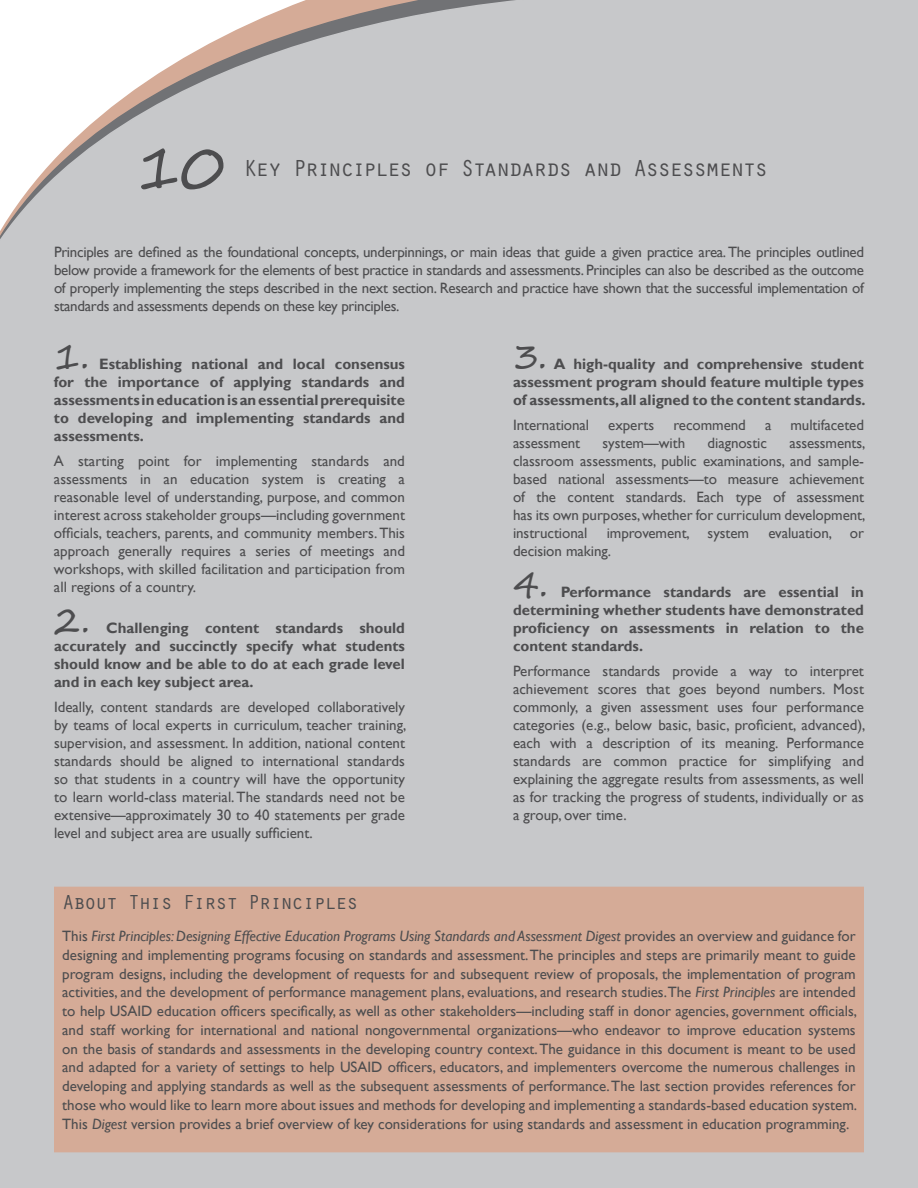
<style>
.page{position:relative;width:918px;height:1188px;background:#fff}
.page>*{position:absolute;margin:0;border:0;box-sizing:border-box;transform-origin:0 0}
.t1{font:60px "Segoe Print";color:#4d4d4f}
.t2{font:36px "Segoe Print";color:#4d4d4f}
.t3{font:24px "Orator Std";letter-spacing:-.095em;color:#4d4d4f}
.t4{font:21px "Orator Std";letter-spacing:-.08em;color:#4d4d4f}
.t5{font:15px/18px "Gill Sans";letter-spacing:-.005em;color:#4d4d4f;text-align:justify}
.t6{font:700 15px/18px "Gill Sans";color:#4d4d4f;text-align:justify}
.s1{font-style:italic}
</style>
<div class="page">
<div style="left:0;top:378px;width:918px;height:699px;background:#c7c8ca"></div>
<svg style="left:0;top:0;width:918px;height:378px;background:#cacacb"></svg>
<div style="left:682px;top:0;width:236px;height:73px;background:#c7c8ca"></div>
<div style="left:0;top:935px;width:918px;height:253px;background:#c7c8ca"></div>
<div style="left:55px;top:887px;width:808px;height:265px;background:#d5ab97"></div>
<h1 class="t1" style="left:137px;top:114px;width:89px">10</h1>
<h3 class="t3" style="left:243px;top:150px;width:527px">Key Principles of Standards and Assessments</h3>
<p class="t5" style="left:54px;top:243px;width:812px">Principles are defined as the foundational concepts, underpinnings, or main ideas that guide a given practice area. The principles outlined below provide a framework for the elements of best practice in standards and assessments. Principles can also be described as the outcome of properly implementing the steps described in the next section. Research and practice have shown that the successful implementation of standards and assessments depends on these key principles.</p>
<h2 class="t2" style="left:54px;top:324px;width:37px">1.</h2>
<p class="t6" style="left:54px;top:356px;width:353px;text-indent:45px">Establishing national and local consensus for the importance of applying standards and assessments in education is an essential prerequisite to developing and implementing standards and assessments.</p>
<p class="t5" style="left:54px;top:452px;width:353px">A starting point for implementing standards and assessments in an education system is creating a reasonable level of understanding, purpose, and common interest across stakeholder groups—including government officials, teachers, parents, and community members. This approach generally requires a series of meetings and workshops, with skilled facilitation and participation from all regions of a country.</p>
<h2 class="t2" style="left:54px;top:588px;width:38px">2.</h2>
<p class="t6" style="left:54px;top:620px;width:353px;text-indent:52px">Challenging content standards should accurately and succinctly specify what students should know and be able to do at each grade level and in each key subject area.</p>
<p class="t5" style="left:54px;top:698px;width:354px">Ideally, content standards are developed collaboratively by teams of local experts in curriculum, teacher training, supervision, and assessment. In addition, national content standards should be aligned to international standards so that students in a country will have the opportunity to learn world-class material. The standards need not be extensive—approximately 30 to 40 statements per grade level and subject area are usually sufficient.</p>
<h2 class="t2" style="left:513px;top:324px;width:36px">3.</h2>
<p class="t6" style="left:513px;top:356px;width:354px;text-indent:41px">A high-quality and comprehensive student assessment program should feature multiple types of assessments, all aligned to the content standards.</p>
<p class="t5" style="left:513px;top:416px;width:78px">International</p>
<p class="t5" style="left:608px;top:416px;width:47px">experts</p>
<p class="t5" style="left:673px;top:416px;width:74px">recommend</p>
<p class="t5" style="left:765px;top:416px;width:8px">a</p>
<p class="t5" style="left:791px;top:416px;width:75px">multifaceted</p>
<p class="t5" style="left:513px;top:434px;width:69px">assessment</p>
<p class="t5" style="left:603px;top:434px;width:84px">system—with</p>
<p class="t5" style="left:708px;top:434px;width:61px">diagnostic</p>
<p class="t5" style="left:513px;top:434px;width:354px;text-indent:276px">assessments, classroom assessments, public examinations, and sample&shy;based national assessments—to measure achievement of the content standards. Each type of assessment has its own purposes, whether for curriculum development, instructional</p>
<p class="t5" style="left:607px;top:524px;width:144px">improvement, system</p>
<p class="t5" style="left:768px;top:524px;width:97px">evaluation, or</p>
<p class="t5" style="left:513px;top:542px;width:100px">decision making.</p>
<h2 class="t2" style="left:513px;top:552px;width:37px">4.</h2>
<p class="t6" style="left:513px;top:584px;width:353px;text-indent:48px">Performance standards are essential in determining whether students have demonstrated proficiency on assessments in relation to the content standards.</p>
<p class="t5" style="left:513px;top:662px;width:354px">Performance standards provide a way to interpret achievement scores that goes beyond numbers. Most commonly, a given assessment uses four performance categories (e.g., below basic, basic, proficient, advanced), each with a description of its meaning. Performance standards are common practice for simplifying and explaining the aggregate results from assessments, as well as for tracking the progress of students, individually or as a group, over time.</p>
<h3 class="t4" style="left:62px;top:887px;width:298px">About This First Principles</h3>
<p class="t5" style="left:62px;top:927px;width:797px;line-height:18.8px">This <span class="s1">First Principles: Designing Effective Education Programs Using Standards and Assessment Digest</span> provides an overview and guidance for designing and implementing programs focusing on standards and assessment. The principles and steps are primarily meant to guide program designs, including the development of requests for and subsequent review of proposals, the implementation of program activities, and the development of performance management plans, evaluations, and research studies.The <span class="s1">First Principles</span> are intended to help USAID education officers specifically, as well as other stakeholders—including staff in donor agencies, government officials, and staff working for international and national nongovernmental organizations—who endeavor to improve education systems on the basis of standards and assessments in the developing country context. The guidance in this document is meant to be used and adapted for a variety of settings to help USAID officers, educators, and implementers overcome the numerous challenges in developing and applying standards as well as the subsequent assessments of performance. The last section provides references for those who would like to learn more about issues and methods for developing and implementing a standards-based education system.<br>This <span class="s1">Digest</span> version provides a brief overview of key considerations for using standards and assessment in education programming.</p>
</div>
